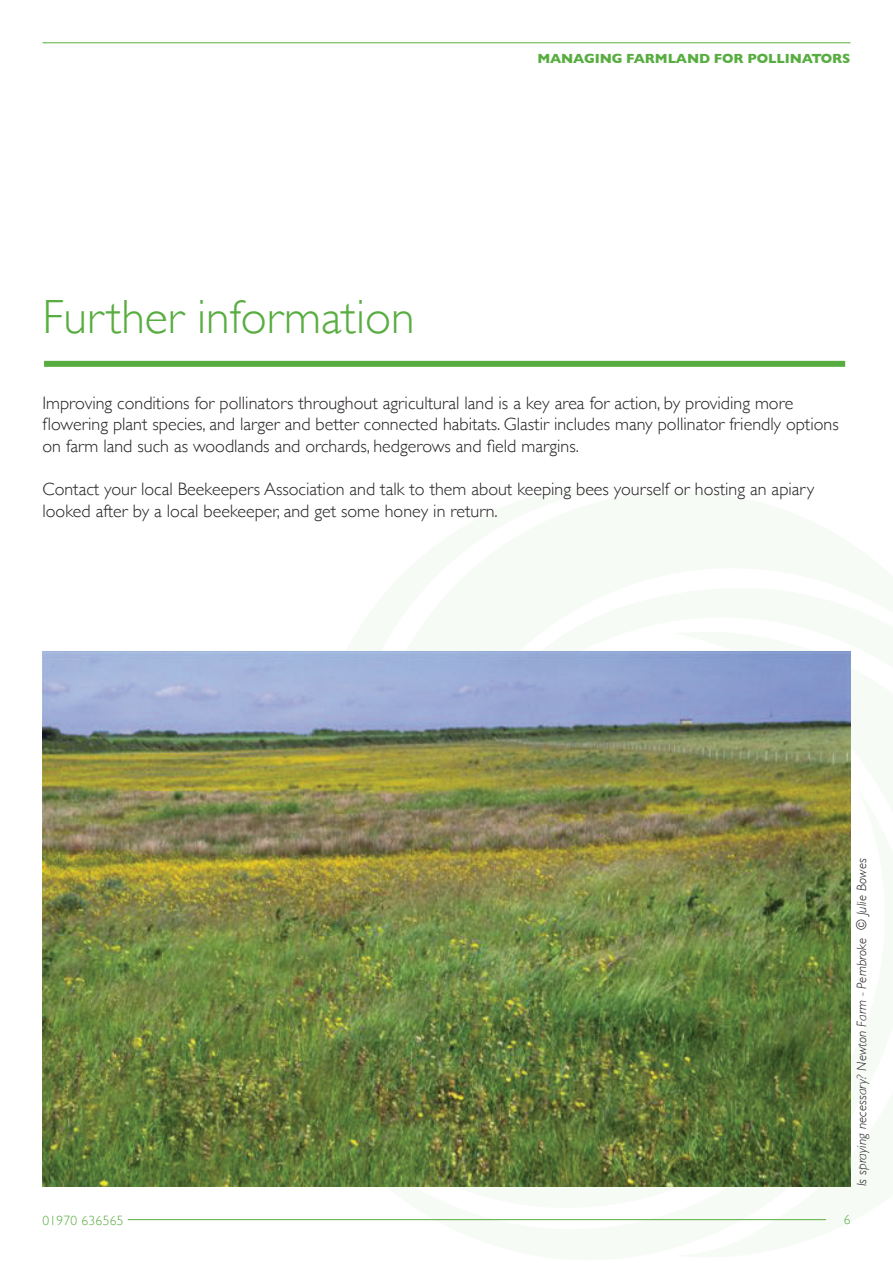
<style>
.page{position:relative;width:893px;height:1263px;background:#fff}
.page>*{position:absolute;margin:0;border:0;box-sizing:border-box;transform-origin:0 0}
.t1{font:300 48px "Gill Sans";color:#58ad40}
.t2{font:300 18px/21.6px "Gill Sans";color:#231f20}
.t3{font:italic 300 13.5px "Gill Sans";letter-spacing:.01em;color:#231f20}
.t4{font:700 13.5px "Gill Sans";letter-spacing:-.01em;color:#58ad40}
.t5{font:300 13.5px "Gill Sans";letter-spacing:.02em;color:#58ad40}
</style>
<div class="page">
<svg style="left:319px;top:988px;width:532px;height:233px;fill:#f7fbf6"></svg>
<div style="left:44px;top:361px;width:801px;height:6px;background:#58ad40"></div>
<hr style="left:128px;top:1219px;width:698px;height:1px;background:#58ad40">
<hr style="left:42px;top:42px;width:808px;height:1px;background:#58ad40">
<img style="left:42px;top:652px;width:808px;height:534px">
<p class="t1" style="left:42px;top:279px;width:374px">Further information</p>
<p class="t4" style="left:537px;top:48px;width:315px">MANAGING FARMLAND FOR POLLINATORS</p>
<p class="t2" style="left:42px;top:391px;width:798px">Improving conditions for pollinators throughout agricultural land is a key area for action, by providing more flowering plant species, and larger and better connected habitats. Glastir includes many pollinator friendly options on farm land such as woodlands and orchards, hedgerows and field margins.</p>
<p class="t2" style="left:42px;top:478px;width:773px">Contact your local Beekeepers Association and talk to them about keeping bees yourself or hosting an apiary looked after by a local beekeeper, and get some honey in return.</p>
<p class="t3" style="left:854px;top:1186px;width:330px;rotate:-90deg">Is spraying necessary? Newton Farm - Pembroke © Julie Bowes</p>
<p class="t5" style="left:42px;top:1209px;width:82px">01970 636565</p>
<p class="t5" style="left:844px;top:1209px;width:8px">6</p>
</div>
